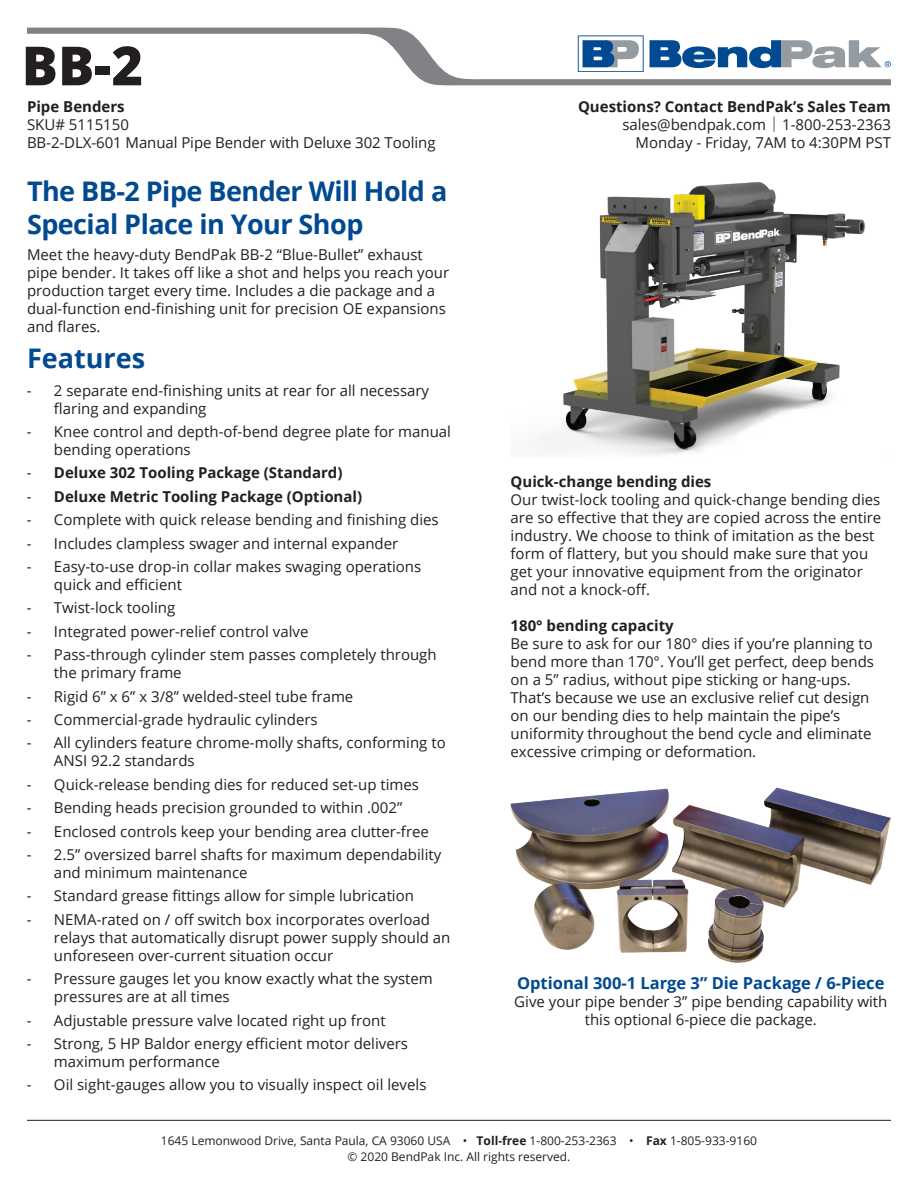
<style>
.page{position:relative;width:918px;height:1188px;background:#fff}
.page>*{position:absolute;margin:0;border:0;box-sizing:border-box;transform-origin:0 0}
.t1{font:800 54px "Open Sans";color:#231f20}
.t2{font:700 27px/32.4px "Open Sans";letter-spacing:-.02em;color:#014990}
.t3{font:700 27px "Open Sans";color:#014990}
.t4{font:700 16.5px "Open Sans";color:#014990}
.t5{font:15px/18px "Open Sans";color:#231f20}
.t6{font:700 15px "Open Sans";color:#231f20}
.t7{font:12px "Open Sans";color:#231f20}
.s1{font-weight:400}
.s2{font-weight:700}
.s3{font-weight:300}
</style>
<div class="page">
<img style="left:537px;top:182px;width:328px;height:273px">
<svg style="left:27px;top:27px;width:864px;height:58px"></svg>
<hr style="left:27px;top:1120px;width:864px;height:1px;background:#231f20">
<svg style="left:650px;top:40px;width:241px;height:28px"></svg>
<svg style="left:578px;top:35px;width:66px;height:37px"></svg>
<img style="left:511px;top:787px;width:380px;height:175px">
<h1 class="t1" style="left:22px;top:25px;width:123px">BB-2</h1>
<p class="t6" style="left:27px;top:96px;width:99px">Pipe Benders</p>
<p class="t5" style="left:27px;top:115px;width:410px">SKU# 5115150<br>BB-2-DLX-601 Manual Pipe Bender with Deluxe 302 Tooling</p>
<h2 class="t2" style="left:27px;top:175px;width:422px">The BB-2 Pipe Bender Will Hold a<br>Special Place in Your Shop</h2>
<p class="t5" style="left:27px;top:245px;width:424px">Meet the heavy-duty BendPak BB-2 “Blue-Bullet” exhaust pipe bender. It takes off like a shot and helps you reach your production target every time. Includes a die package and a dual-function end-finishing unit for precision OE expansions and flares.</p>
<h2 class="t3" style="left:27px;top:339px;width:120px">Features</h2>
<p class="t5" style="left:54px;top:381px;width:377px;text-indent:-27px">- 2 separate end-finishing units at rear for all necessary flaring and expanding</p>
<p class="t5" style="left:54px;top:422px;width:399px;text-indent:-27px">- Knee control and depth-of-bend degree plate for manual bending operations</p>
<p class="t6" style="left:27px;top:462px;width:317px"><span class="s1">-</span> Deluxe 302 Tooling Package (Standard)</p>
<p class="t6" style="left:27px;top:486px;width:337px"><span class="s1">-</span> Deluxe Metric Tooling Package (Optional)</p>
<p class="t5" style="left:27px;top:510px;width:413px">- Complete with quick release bending and finishing dies</p>
<p class="t5" style="left:27px;top:534px;width:373px">- Includes clampless swager and internal expander</p>
<p class="t5" style="left:54px;top:557px;width:369px;text-indent:-27px">- Easy-to-use drop-in collar makes swaging operations quick and efficient</p>
<p class="t5" style="left:27px;top:599px;width:150px">- Twist-lock tooling</p>
<p class="t5" style="left:27px;top:622px;width:283px">- Integrated power-relief control valve</p>
<p class="t5" style="left:54px;top:645px;width:384px;text-indent:-27px">- Pass-through cylinder stem passes completely through the primary frame</p>
<p class="t5" style="left:27px;top:687px;width:328px">- Rigid 6” x 6” x 3/8” welded-steel tube frame</p>
<p class="t5" style="left:27px;top:710px;width:292px">- Commercial-grade hydraulic cylinders</p>
<p class="t5" style="left:54px;top:734px;width:393px;text-indent:-27px">- All cylinders feature chrome-molly shafts, conforming to<br>ANSI 92.2 standards</p>
<p class="t5" style="left:27px;top:775px;width:394px">- Quick-release bending dies for reduced set-up times</p>
<p class="t5" style="left:27px;top:798px;width:377px">- Bending heads precision grounded to within .002”</p>
<p class="t5" style="left:27px;top:822px;width:403px">- Enclosed controls keep your bending area clutter-free</p>
<p class="t5" style="left:54px;top:845px;width:389px;text-indent:-27px">- 2.5” oversized barrel shafts for maximum dependability and minimum maintenance</p>
<p class="t5" style="left:27px;top:887px;width:389px">- Standard grease fittings allow for simple lubrication</p>
<p class="t5" style="left:54px;top:910px;width:398px;text-indent:-27px">- NEMA-rated on / off switch box incorporates overload relays that automatically disrupt power supply should an unforeseen over-current situation occur</p>
<p class="t5" style="left:54px;top:969px;width:380px;text-indent:-27px">- Pressure gauges let you know exactly what the system pressures are at all times</p>
<p class="t5" style="left:27px;top:1011px;width:360px">- Adjustable pressure valve located right up front</p>
<p class="t5" style="left:54px;top:1034px;width:356px;text-indent:-27px">- Strong, 5 HP Baldor energy efficient motor delivers maximum performance</p>
<p class="t5" style="left:27px;top:1076px;width:401px">- Oil sight-gauges allow you to visually inspect oil levels</p>
<p class="t5" style="left:578px;top:97px;width:315px;text-align:right"><span class="s2">Questions? Contact BendPak’s Sales Team </span>sales@bendpak.com <span class="s3">|</span> 1-800-253-2363<br>Monday - Friday, 7AM to 4:30PM PST</p>
<p class="t6" style="left:511px;top:471px;width:202px">Quick-change bending dies</p>
<p class="t5" style="left:511px;top:491px;width:372px">Our twist-lock tooling and quick-change bending dies are so effective that they are copied across the entire industry. We choose to think of imitation as the best form of flattery, but you should make sure that you get your innovative equipment from the originator and not a knock-off.</p>
<p class="t6" style="left:511px;top:615px;width:165px">180° bending capacity</p>
<p class="t5" style="left:511px;top:635px;width:365px">Be sure to ask for our 180° dies if you’re planning to bend more than 170°. You’ll get perfect, deep bends on a 5” radius, without pipe sticking or hang-ups.<br>That’s because we use an exclusive relief cut design on our bending dies to help maintain the pipe’s uniformity throughout the bend cycle and eliminate excessive crimping or deformation.</p>
<p class="t4" style="left:517px;top:971px;width:369px">Optional 300-1 Large 3” Die Package / 6-Piece</p>
<p class="t5" style="left:514px;top:992px;width:375px;text-align:center">Give your pipe bender 3” pipe bending capability with this optional 6-piece die package.</p>
<p class="t7" style="left:161px;top:1133px;width:598px">1645 Lemonwood Drive, Santa Paula, CA 93060 USA • <span class="s2">Toll-free</span> 1-800-253-2363 • <span class="s2">Fax</span> 1-805-933-9160</p>
<p class="t7" style="left:348px;top:1148px;width:224px">© 2020 BendPak Inc. All rights reserved.</p>
</div>
